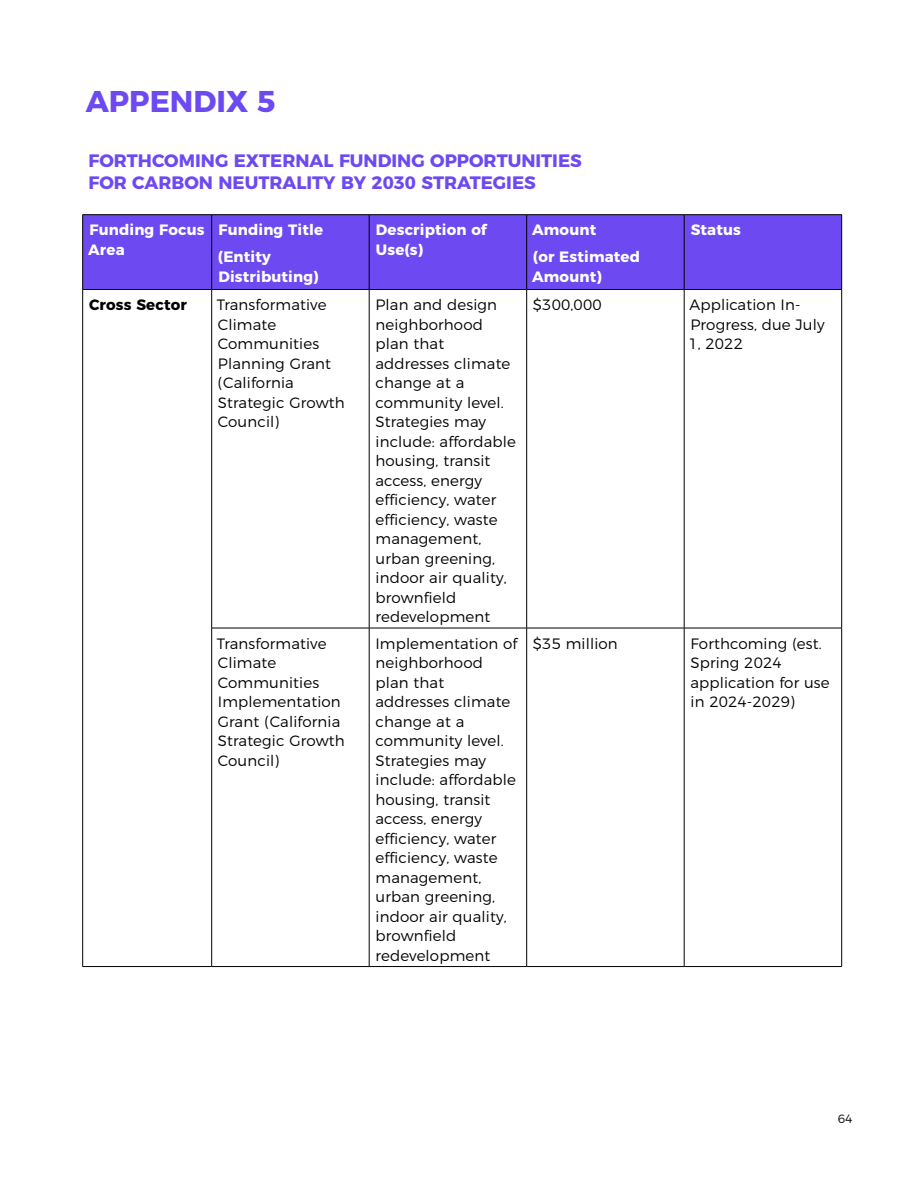
<style>
.page{position:relative;width:918px;height:1188px;background:#fff}
.page>*{position:absolute;margin:0;border:0;box-sizing:border-box;transform-origin:0 0}
.t1{font:700 30px "Montserrat";color:#6d49f2}
.t2{font:700 18px/21.6px "Montserrat";color:#6d49f2}
.Body_Copy{font:300 15px/19.5px "Montserrat";letter-spacing:.01em;color:#000}
.t3{font:700 15px/19.5px "Montserrat";letter-spacing:.01em;color:#fff}
.Body_Copy-2{font:700 15px "Montserrat";letter-spacing:.01em;color:#000}
.t4{font:300 12px "Montserrat";color:#000}
</style>
<div class="page">
<div style="left:83px;top:215px;width:758px;height:74px;background:#6d49f2"></div>
<hr style="left:82px;top:214px;width:130px;height:1px;background:#000">
<hr style="left:82px;top:215px;width:1px;height:74px;background:#000">
<hr style="left:82px;top:966px;width:130px;height:1px;background:#000">
<hr style="left:82px;top:289px;width:130px;height:1px;background:#000">
<hr style="left:82px;top:290px;width:1px;height:338px;background:#000">
<hr style="left:212px;top:289px;width:157px;height:1px;background:#000">
<hr style="left:369px;top:289px;width:158px;height:1px;background:#000">
<hr style="left:527px;top:289px;width:157px;height:1px;background:#000">
<hr style="left:684px;top:289px;width:158px;height:1px;background:#000">
<hr style="left:82px;top:628px;width:1px;height:338px;background:#000">
<hr style="left:212px;top:628px;width:157px;height:1px;background:#000">
<hr style="left:369px;top:628px;width:158px;height:1px;background:#000">
<hr style="left:684px;top:214px;width:158px;height:1px;background:#000">
<hr style="left:841px;top:215px;width:1px;height:74px;background:#000">
<hr style="left:841px;top:290px;width:1px;height:338px;background:#000">
<hr style="left:684px;top:628px;width:158px;height:1px;background:#000">
<hr style="left:841px;top:628px;width:1px;height:338px;background:#000">
<hr style="left:684px;top:966px;width:158px;height:1px;background:#000">
<hr style="left:527px;top:214px;width:157px;height:1px;background:#000">
<hr style="left:684px;top:215px;width:1px;height:74px;background:#000">
<hr style="left:684px;top:290px;width:1px;height:338px;background:#000">
<hr style="left:527px;top:628px;width:157px;height:1px;background:#000">
<hr style="left:684px;top:628px;width:1px;height:338px;background:#000">
<hr style="left:527px;top:966px;width:157px;height:1px;background:#000">
<hr style="left:212px;top:214px;width:157px;height:1px;background:#000">
<hr style="left:211px;top:215px;width:1px;height:74px;background:#000">
<hr style="left:211px;top:290px;width:1px;height:338px;background:#000">
<hr style="left:211px;top:628px;width:1px;height:338px;background:#000">
<hr style="left:212px;top:966px;width:157px;height:1px;background:#000">
<hr style="left:369px;top:214px;width:158px;height:1px;background:#000">
<hr style="left:369px;top:215px;width:1px;height:74px;background:#000">
<hr style="left:526px;top:215px;width:1px;height:74px;background:#000">
<hr style="left:369px;top:290px;width:1px;height:338px;background:#000">
<hr style="left:526px;top:290px;width:1px;height:338px;background:#000">
<hr style="left:369px;top:628px;width:1px;height:338px;background:#000">
<hr style="left:526px;top:628px;width:1px;height:338px;background:#000">
<hr style="left:369px;top:966px;width:158px;height:1px;background:#000">
<p class="t1" style="left:86px;top:76px;width:192px">APPENDIX 5</p>
<p class="t2" style="left:88px;top:149px;width:495px">FORTHCOMING EXTERNAL FUNDING OPPORTUNITIES<br>FOR CARBON NEUTRALITY BY 2030 STRATEGIES</p>
<p class="t3" style="left:88px;top:219px;width:118px">Funding Focus<br>Area</p>
<p class="t3" style="left:218px;top:219px;width:106px">Funding Title</p>
<p class="t3" style="left:376px;top:219px;width:112px">Description of<br>Use(s)</p>
<p class="t3" style="left:532px;top:219px;width:66px">Amount</p>
<p class="t3" style="left:218px;top:246px;width:102px">(Entity<br>Distributing)</p>
<p class="t3" style="left:532px;top:246px;width:109px">(or Estimated<br>Amount)</p>
<p class="t3" style="left:691px;top:219px;width:52px">Status</p>
<p class="Body_Copy-2" style="left:89px;top:292px;width:99px">Cross Sector</p>
<p class="Body_Copy" style="left:217px;top:294px;width:130px">Transformative<br>Climate<br>Communities<br>Planning Grant (California<br>Strategic Growth<br>Council)</p>
<p class="Body_Copy" style="left:375px;top:294px;width:142px">Plan and design neighborhood plan that addresses climate change at a community level.<br>Strategies may include: affordable housing, transit access, energy efficiency, water efficiency, waste management, urban greening, indoor air quality, brownfield redevelopment</p>
<p class="Body_Copy" style="left:533px;top:294px;width:70px">$300,000</p>
<p class="Body_Copy" style="left:688px;top:294px;width:138px">Application In-<br>Progress, due July<br>1, 2022</p>
<p class="Body_Copy" style="left:217px;top:632px;width:130px">Transformative<br>Climate<br>Communities<br>Implementation<br>Grant (California<br>Strategic Growth<br>Council)</p>
<p class="Body_Copy" style="left:375px;top:632px;width:143px">Implementation of neighborhood plan that addresses climate change at a community level.<br>Strategies may include: affordable housing, transit access, energy efficiency, water efficiency, waste management, urban greening, indoor air quality, brownfield redevelopment</p>
<p class="Body_Copy" style="left:533px;top:632px;width:86px">$35 million</p>
<p class="Body_Copy" style="left:690px;top:632px;width:141px">Forthcoming (est.<br>Spring 2024 application for use in 2024-2029)</p>
<p class="t4" style="left:838px;top:1109px;width:16px">64</p>
</div>
